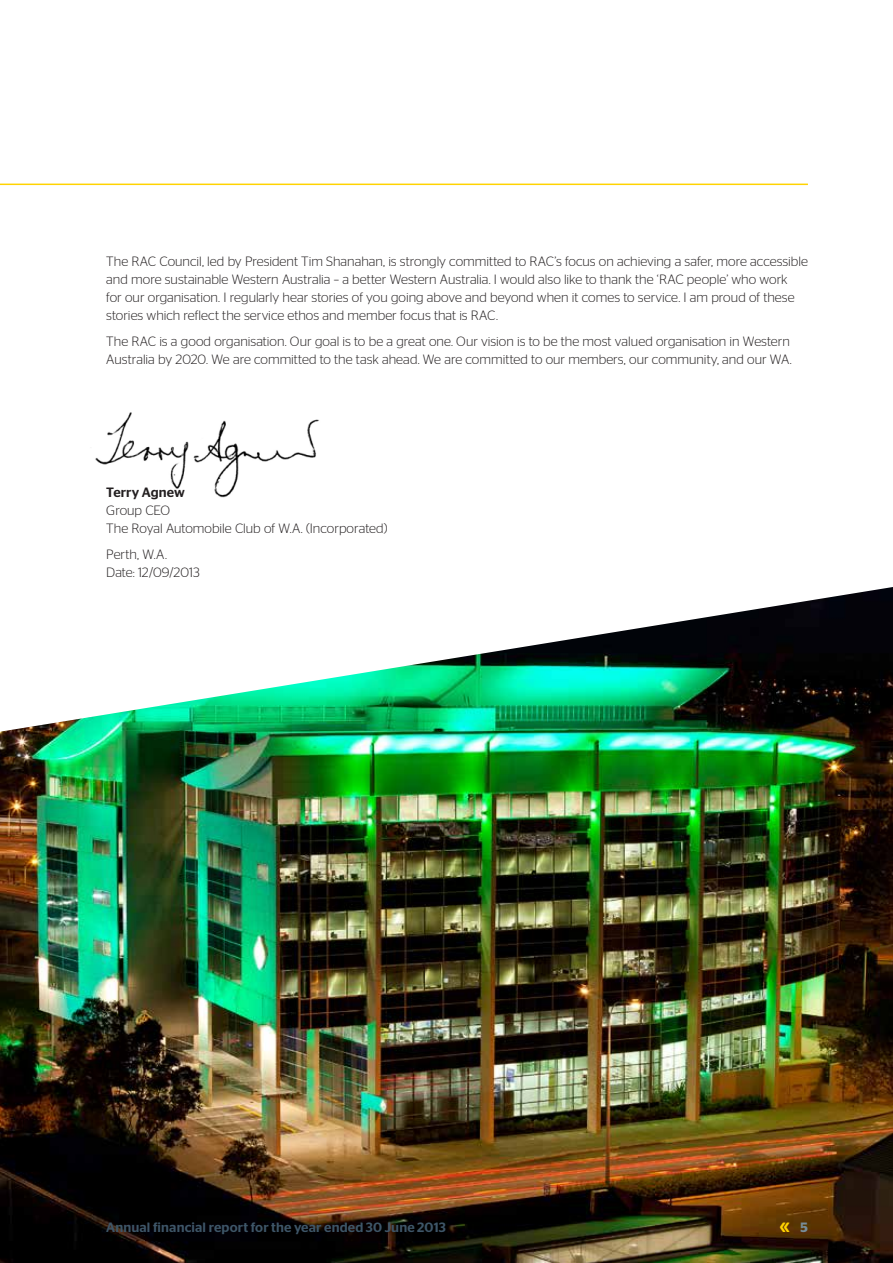
<style>
.page{position:relative;width:893px;height:1263px;background:#fff}
.page>*{position:absolute;margin:0;border:0;box-sizing:border-box;transform-origin:0 0}
.t1{font:300 13.5px/18px "Stag Sans";color:#231f20}
.t2{font:500 13.5px "Stag Sans";letter-spacing:.01em;color:#3e5668}
.t3{font:500 13.5px "Stag Sans";letter-spacing:.005em;color:#231f20}
.t4{font:600 13.5px "Stag Sans";color:#ffd300}
.s1{color:#778d9a}
</style>
<div class="page">
<hr style="left:0;top:184px;width:808px;height:1px;background:#ffd300">
<img style="left:95px;top:412px;width:224px;height:86px">
<img style="left:0;top:587px;width:893px;height:676px">
<p class="t1" style="left:106px;top:252px;width:703px">The RAC Council, led by President Tim Shanahan, is strongly committed to RAC’s focus on achieving a safer, more accessible and more sustainable Western Australia – a better Western Australia. I would also like to thank the ‘RAC people’ who work<br>for our organisation. I regularly hear stories of you going above and beyond when it comes to service. I am proud of these stories which reflect the service ethos and member focus that is RAC.</p>
<p class="t1" style="left:106px;top:333px;width:687px">The RAC is a good organisation. Our goal is to be a great one. Our vision is to be the most valued organisation in Western<br>Australia by 2020. We are committed to the task ahead. We are committed to our members, our community, and our WA.</p>
<p class="t3" style="left:106px;top:484px;width:80px">Terry Agnew</p>
<p class="t1" style="left:106px;top:501px;width:283px">Group CEO<br>The Royal Automobile Club of W.A. (Incorporated)</p>
<p class="t1" style="left:106px;top:546px;width:95px">Perth, W.A.<br>Date: 12/09/2013</p>
<p class="t2" style="left:106px;top:1220px;width:341px">Annual financial report for the year ended 30 June 2013</p>
<p class="t4" style="left:780px;top:1220px;width:30px">&lt;&lt; <span class="s1">5</span></p>
</div>
